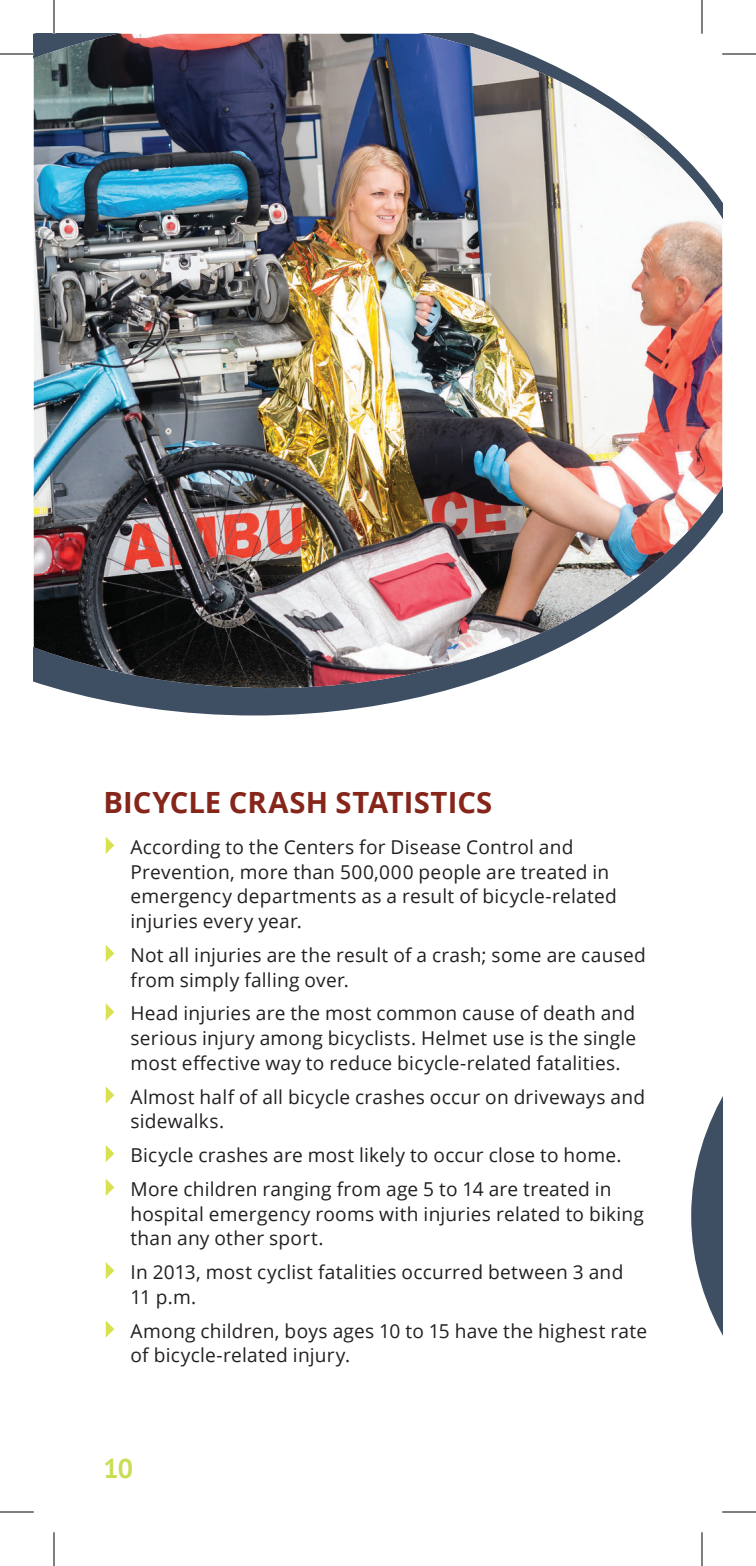
<style>
.page{position:relative;width:756px;height:1566px;background:#fff}
.page>*{position:absolute;margin:0;border:0;box-sizing:border-box;transform-origin:0 0}
.t1{font:700 29.25px "Open Sans";letter-spacing:.005em;color:#86251a}
.t2{font:700 27px "PT Sans";color:#cbdc53}
.t3{font:19.12px/24.8px "Open Sans";letter-spacing:.015em;color:#231f20}
</style>
<div class="page">
<svg style="left:54px;top:688px;width:400px;height:28px;fill:#3e4f64"></svg>
<img style="left:34px;top:34px;width:688px;height:654px">
<svg style="left:691px;top:1098px;width:31px;height:236px"></svg>
<svg style="left:106px;top:837px;width:8px;height:17px"></svg>
<svg style="left:106px;top:945px;width:8px;height:17px"></svg>
<svg style="left:106px;top:1003px;width:8px;height:17px"></svg>
<svg style="left:106px;top:1087px;width:8px;height:17px"></svg>
<svg style="left:106px;top:1145px;width:8px;height:17px"></svg>
<svg style="left:106px;top:1179px;width:8px;height:17px"></svg>
<svg style="left:106px;top:1262px;width:8px;height:17px"></svg>
<svg style="left:106px;top:1321px;width:8px;height:17px"></svg>
<hr style="left:0;top:54px;width:34px;height:1px;background:#000">
<hr style="left:722px;top:54px;width:34px;height:1px;background:#000">
<hr style="left:0;top:1512px;width:34px;height:1px;background:#000">
<hr style="left:722px;top:1512px;width:34px;height:1px;background:#000">
<hr style="left:54px;top:0;width:1px;height:34px;background:#000">
<hr style="left:54px;top:1532px;width:1px;height:34px;background:#000">
<hr style="left:702px;top:0;width:1px;height:34px;background:#000">
<hr style="left:702px;top:1532px;width:1px;height:34px;background:#000">
<h1 class="t1" style="left:104px;top:782px;width:390px">BICYCLE CRASH STATISTICS</h1>
<p class="t3" style="left:130px;top:834px;width:488px">According to the Centers for Disease Control and Prevention, more than 500,000 people are treated in emergency departments as a result of bicycle-related injuries every year.</p>
<p class="t3" style="left:130px;top:942px;width:517px">Not all injuries are the result of a crash; some are caused from simply falling over.</p>
<p class="t3" style="left:130px;top:1001px;width:507px;text-align:justify">Head injuries are the most common cause of death and serious injury among bicyclists. Helmet use is the single most effective way to reduce bicycle-related fatalities.</p>
<p class="t3" style="left:130px;top:1084px;width:516px">Almost half of all bicycle crashes occur on driveways and sidewalks.</p>
<p class="t3" style="left:130px;top:1138px;width:492px;line-height:33.8px">Bicycle crashes are most likely to occur close to home.<br>More children ranging from age 5 to 14 are treated in</p>
<p class="t3" style="left:130px;top:1201px;width:515px">hospital emergency rooms with injuries related to biking than any other sport.</p>
<p class="t3" style="left:130px;top:1259px;width:494px">In 2013, most cyclist fatalities occurred between 3 and<br>11 p.m.</p>
<p class="t3" style="left:130px;top:1318px;width:518px">Among children, boys ages 10 to 15 have the highest rate of bicycle-related injury.</p>
<h2 class="t2" style="left:104px;top:1451px;width:31px">10</h2>
</div>
